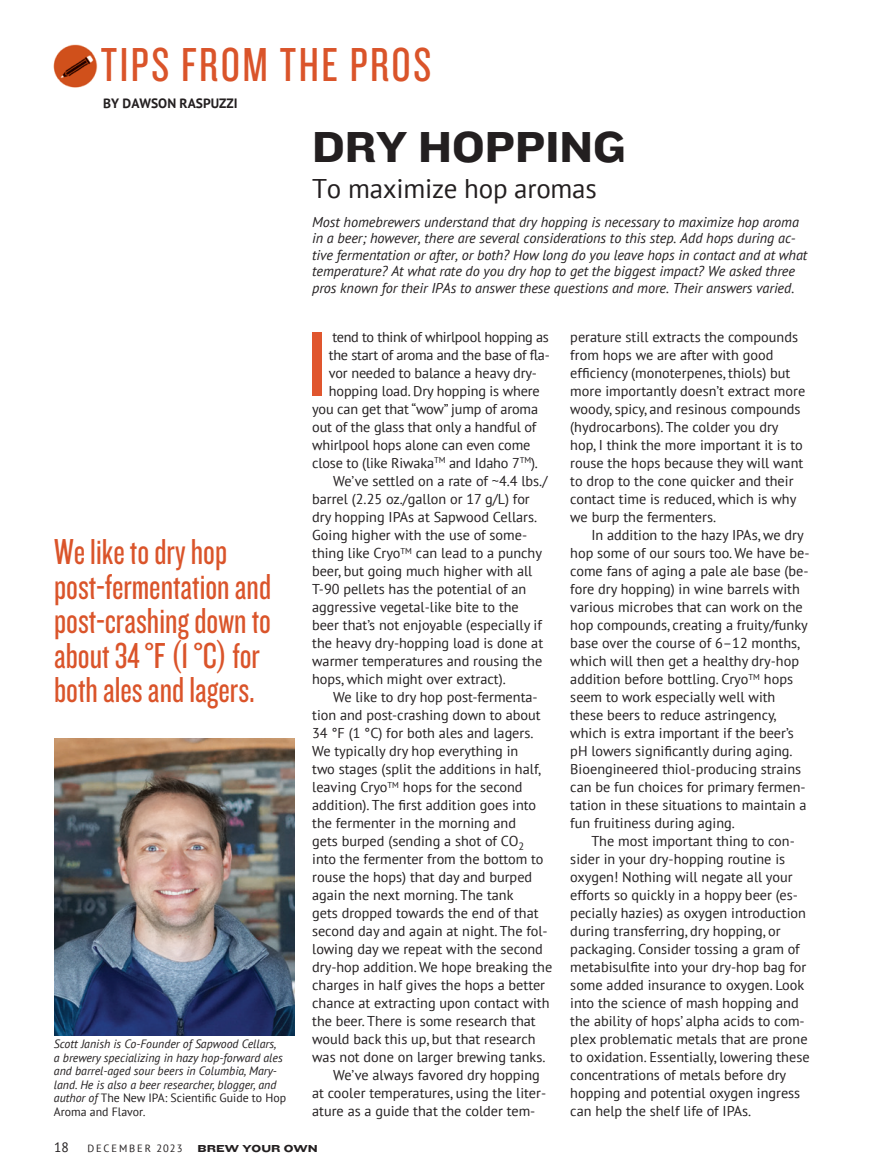
<style>
.page{position:relative;width:878px;height:1175px;background:#fff}
.page>*{position:absolute;margin:0;border:0;box-sizing:border-box;transform-origin:0 0}
.t1{font:96px "Knockout 28 Junior Feathrwt";color:#e0562e;scale:1.12 1}
.t2{font:49.5px "Knockout 28 Junior Feathrwt";letter-spacing:.05em;color:#da542a}
.t3{font:45px "Knockout 52 Cruiserweight";color:#231f20}
.t4{font:37.5px/34.5px "Knockout 28 Junior Feathrwt";color:#da542a}
.t5{font:27px "PT Sans";letter-spacing:-.01em;color:#231f20}
.t6{font:14.25px/18px "PT Sans";color:#231f20}
.t7{font:italic 14.25px/16.5px "PT Sans";letter-spacing:-.005em;color:#231f20}
.t8{font:14.25px "PT Sans";letter-spacing:-.02em;color:#231f20}
.t9{font:700 13.5px "PT Sans";color:#231f20}
.t10{font:13.5px "PT Sans";color:#231f20}
.t11{font:italic 12px/13.5px "PT Sans";color:#231f20}
.t12{font:10.5px "PT Sans";letter-spacing:.18em;color:#231f20}
.t13{font:10.5px "Knockout 54 Sumo";color:#231f20}
.s1{font-style:normal}
</style>
<div class="page">
<img style="left:53px;top:44px;width:45px;height:44px">
<img style="left:54px;top:738px;width:240px;height:297px">
<h2 class="t2" style="left:101px;top:34px;width:332px">TIPS FROM THE PROS</h2>
<p class="t9" style="left:103px;top:94px;width:136px">BY DAWSON RASPUZZI</p>
<h3 class="t4" style="left:54px;top:533px;width:219px">We like to dry hop post-fermentation and post-crashing down to about 34 °F (1 °C) for both ales and lagers.</h3>
<p class="t11" style="left:54px;top:1037px;width:234px">Scott Janish is Co-Founder of Sapwood Cellars,<br>a brewery specializing in hazy hop-forward ales and barrel-aged sour beers in Columbia, Mary&shy;land. He is also a beer researcher, blogger, and author of <span class="s1">The New IPA: Scientific Guide to Hop Aroma and Flavor</span>.</p>
<h3 class="t3" style="left:312px;top:116px;width:315px">DRY HOPPING</h3>
<h3 class="t5" style="left:312px;top:171px;width:286px">To maximize hop aromas</h3>
<p class="t7" style="left:312px;top:213px;width:497px">Most homebrewers understand that dry hopping is necessary to maximize hop aroma in a beer; however, there are several considerations to this step. Add hops during ac&shy;tive fermentation or after, or both? How long do you leave hops in contact and at what temperature? At what rate do you dry hop to get the biggest impact? We asked three pros known for their IPAs to answer these questions and more. Their answers varied.</p>
<p class="t8" style="left:332px;top:328px;width:218px">tend to think of whirlpool hopping as</p>
<p class="t8" style="left:329px;top:346px;width:222px">the start of aroma and the base of fla-</p>
<p class="t6" style="left:329px;top:364px;width:209px">vor needed to balance a heavy dry-</p>
<p class="t6" style="left:329px;top:382px;width:212px">hopping load. Dry hopping is where</p>
<p class="t6" style="left:312px;top:400px;width:227px">you can get that “wow” jump of aroma</p>
<p class="t6" style="left:312px;top:418px;width:225px">out of the glass that only a handful of</p>
<p class="t6" style="left:312px;top:436px;width:220px">whirlpool hops alone can even come</p>
<p class="t6" style="left:312px;top:454px;width:227px">close to (like Riwaka<sup>TM</sup> and Idaho 7<sup>TM</sup>).</p>
<p class="t6" style="left:333px;top:472px;width:216px">We’ve settled on a rate of ~4.4 lbs./</p>
<p class="t6" style="left:312px;top:490px;width:219px">barrel (2.25 oz./gallon or 17 g/L) for</p>
<p class="t6" style="left:312px;top:508px;width:226px">dry hopping IPAs at Sapwood Cellars.</p>
<p class="t6" style="left:312px;top:526px;width:216px">Going higher with the use of some-</p>
<p class="t6" style="left:312px;top:544px;width:231px">thing like Cryo<sup>TM</sup> can lead to a punchy</p>
<p class="t6" style="left:312px;top:562px;width:222px">beer, but going much higher with all</p>
<p class="t6" style="left:312px;top:580px;width:216px">T-90 pellets has the potential of an</p>
<p class="t6" style="left:312px;top:598px;width:208px">aggressive vegetal-like bite to the</p>
<p class="t6" style="left:312px;top:616px;width:231px">beer that’s not enjoyable (especially if</p>
<p class="t6" style="left:312px;top:634px;width:232px">the heavy dry-hopping load is done at</p>
<p class="t6" style="left:312px;top:652px;width:232px">warmer temperatures and rousing the</p>
<p class="t6" style="left:312px;top:670px;width:195px">hops, which might over extract).</p>
<p class="t6" style="left:333px;top:688px;width:206px">We like to dry hop post-fermenta-</p>
<p class="t6" style="left:312px;top:706px;width:230px">tion and post-crashing down to about</p>
<p class="t6" style="left:312px;top:724px;width:223px">34 °F (1 °C) for both ales and lagers.</p>
<p class="t6" style="left:312px;top:742px;width:208px">We typically dry hop everything in</p>
<p class="t6" style="left:312px;top:760px;width:230px">two stages (split the additions in half,</p>
<p class="t6" style="left:312px;top:778px;width:212px">leaving Cryo<sup>TM</sup> hops for the second</p>
<p class="t6" style="left:312px;top:796px;width:225px">addition). The first addition goes into</p>
<p class="t6" style="left:312px;top:814px;width:205px">the fermenter in the morning and</p>
<p class="t6" style="left:312px;top:832px;width:213px">gets burped (sending a shot of CO<sub>2</sub></p>
<p class="t6" style="left:312px;top:850px;width:233px">into the fermenter from the bottom to</p>
<p class="t6" style="left:312px;top:868px;width:221px">rouse the hops) that day and burped</p>
<p class="t6" style="left:312px;top:886px;width:203px">again the next morning. The tank</p>
<p class="t6" style="left:312px;top:904px;width:228px">gets dropped towards the end of that</p>
<p class="t6" style="left:312px;top:922px;width:237px">second day and again at night. The fol-</p>
<p class="t6" style="left:312px;top:940px;width:232px">lowing day we repeat with the second</p>
<p class="t6" style="left:312px;top:958px;width:242px">dry-hop addition. We hope breaking the</p>
<p class="t6" style="left:312px;top:976px;width:234px">charges in half gives the hops a better</p>
<p class="t6" style="left:312px;top:994px;width:239px">chance at extracting upon contact with</p>
<p class="t6" style="left:312px;top:1012px;width:225px">the beer. There is some research that</p>
<p class="t6" style="left:312px;top:1030px;width:225px">would back this up, but that research</p>
<p class="t6" style="left:312px;top:1048px;width:235px">was not done on larger brewing tanks.</p>
<p class="t6" style="left:333px;top:1066px;width:208px">We’ve always favored dry hopping</p>
<p class="t6" style="left:312px;top:1084px;width:235px">at cooler temperatures, using the liter-</p>
<p class="t6" style="left:312px;top:1102px;width:225px">ature as a guide that the colder tem-</p>
<h1 class="t1" style="left:307px;top:305px;width:18px">I</h1>
<p class="t6" style="left:570px;top:328px;width:236px">perature still extracts the compounds from hops we are after with good efficiency (monoterpenes, thiols) but more importantly doesn’t extract more woody, spicy, and resinous compounds (hydrocarbons). The colder you dry hop, I think the more important it is to rouse the hops because they will want to drop to the cone quicker and their contact time is reduced, which is why we burp the fermenters.</p>
<p class="t6" style="left:570px;top:526px;width:241px;text-indent:21px">In addition to the hazy IPAs, we dry hop some of our sours too. We have be&shy;come fans of aging a pale ale base (be&shy;fore dry hopping) in wine barrels with various microbes that can work on the hop compounds, creating a fruity/funky base over the course of 6–12 months, which will then get a healthy dry-hop addition before bottling. Cryo<sup>TM</sup> hops seem to work especially well with these beers to reduce astringency, which is extra important if the beer’s pH lowers significantly during aging.<br>Bioengineered thiol-producing strains can be fun choices for primary fermen&shy;tation in these situations to maintain a fun fruitiness during aging.</p>
<p class="t6" style="left:570px;top:832px;width:241px;text-indent:21px">The most important thing to con&shy;sider in your dry-hopping routine is oxygen! Nothing will negate all your efforts so quickly in a hoppy beer (es&shy;pecially hazies) as oxygen introduction during transferring, dry hopping, or packaging. Consider tossing a gram of metabisulfite into your dry-hop bag for some added insurance to oxygen. Look into the science of mash hopping and the ability of hops’ alpha acids to com&shy;plex problematic metals that are prone to oxidation. Essentially, lowering these concentrations of metals before dry hopping and potential oxygen ingress can help the shelf life of IPAs.</p>
<p class="t10" style="left:54px;top:1138px;width:16px">18</p>
<p class="t12" style="left:87px;top:1141px;width:97px">DECEMBER 2023</p>
<p class="t13" style="left:197px;top:1140px;width:122px">BREW YOUR OWN</p>
</div>
